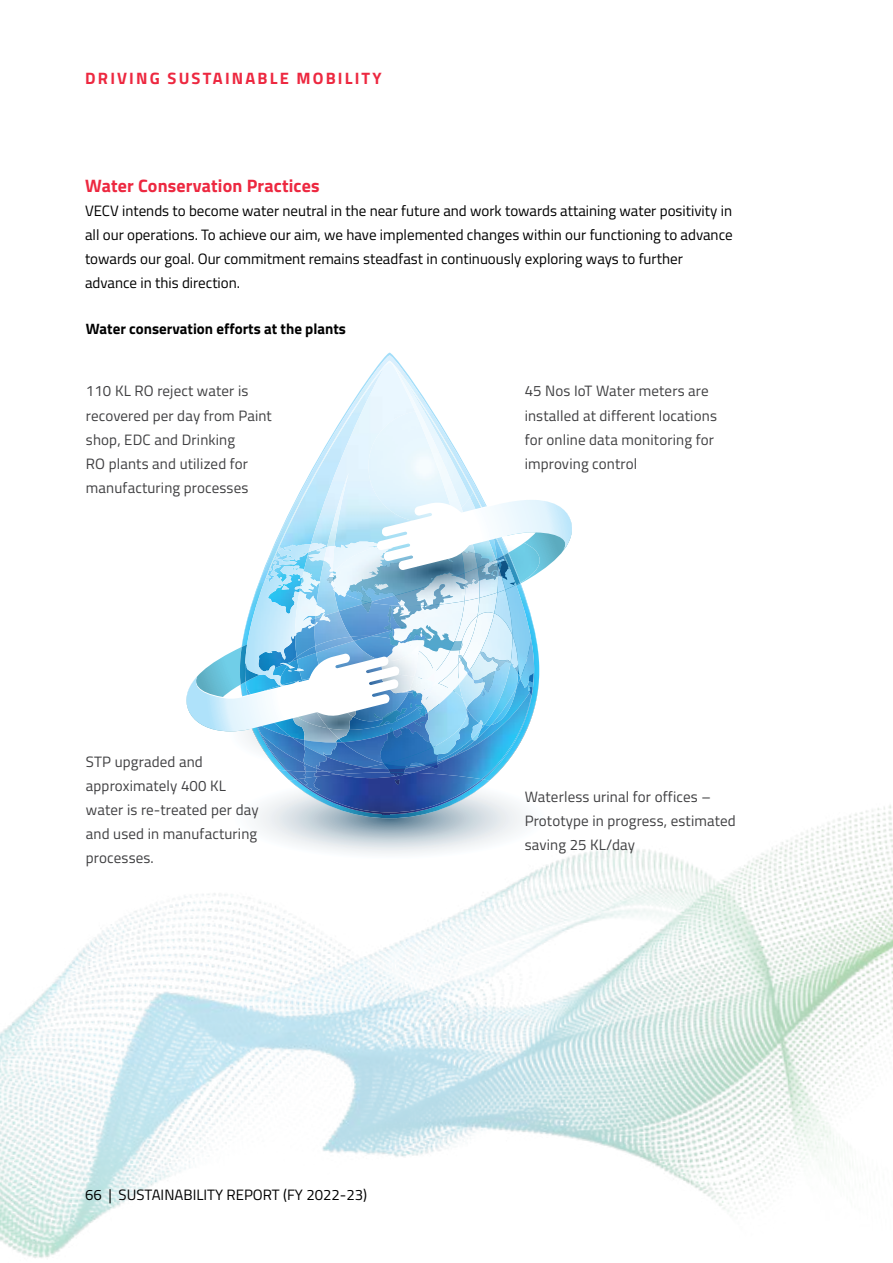
<style>
.page{position:relative;width:893px;height:1263px;background:#fff}
.page>*{position:absolute;margin:0;border:0;box-sizing:border-box;transform-origin:0 0}
.t1{font:700 18px "Titillium Web";letter-spacing:.01em;color:#ed2840}
.t2{font:700 16.5px "Titillium Web";letter-spacing:.13em;color:#ed2840}
.t3{font:15px/24px "Titillium Web";letter-spacing:.01em;color:#404042}
.t4{font:15px/24px "Titillium Web";color:#000}
.t5{font:700 15px "Titillium Web";color:#000}
</style>
<div class="page">
<img style="left:0;top:805px;width:893px;height:453px">
<img style="left:304px;top:363px;width:89px;height:127px">
<div style="left:368px;top:411px;width:25px;height:79px;background:#e6f5fd"></div>
<img style="left:470px;top:475px;width:9px;height:15px">
<img style="left:390px;top:361px;width:11px;height:17px">
<img style="left:393px;top:365px;width:77px;height:125px">
<svg style="left:385px;top:361px;width:9px;height:6px"></svg>
<img style="left:415px;top:411px;width:46px;height:79px">
<img style="left:315px;top:472px;width:34px;height:18px">
<img style="left:184px;top:490px;width:389px;height:374px">
<p class="t2" style="left:85px;top:65px;width:298px">DRIVING SUSTAINABLE MOBILITY</p>
<p class="t1" style="left:85px;top:171px;width:236px">Water Conservation Practices</p>
<p class="t4" style="left:85px;top:198px;width:649px">VECV intends to become water neutral in the near future and work towards attaining water positivity in all our operations. To achieve our aim, we have implemented changes within our functioning to advance towards our goal. Our commitment remains steadfast in continuously exploring ways to further advance in this direction.</p>
<p class="t5" style="left:86px;top:317px;width:262px">Water conservation efforts at the plants</p>
<p class="t3" style="left:86px;top:378px;width:187px">110 KL RO reject water is recovered per day from Paint shop, EDC and Drinking<br>RO plants and utilized for manufacturing processes</p>
<p class="t3" style="left:86px;top:749px;width:174px">STP upgraded and approximately 400 KL water is re-treated per day and used in manufacturing processes.</p>
<p class="t4" style="left:85px;top:1182px;width:284px">66 | SUSTAINABILITY REPORT (FY 2022-23)</p>
<p class="t3" style="left:525px;top:378px;width:194px">45 Nos IoT Water meters are installed at different locations for online data monitoring for improving control</p>
<p class="t3" style="left:525px;top:784px;width:213px">Waterless urinal for offices –<br>Prototype in progress, estimated saving 25 KL/day</p>
</div>
